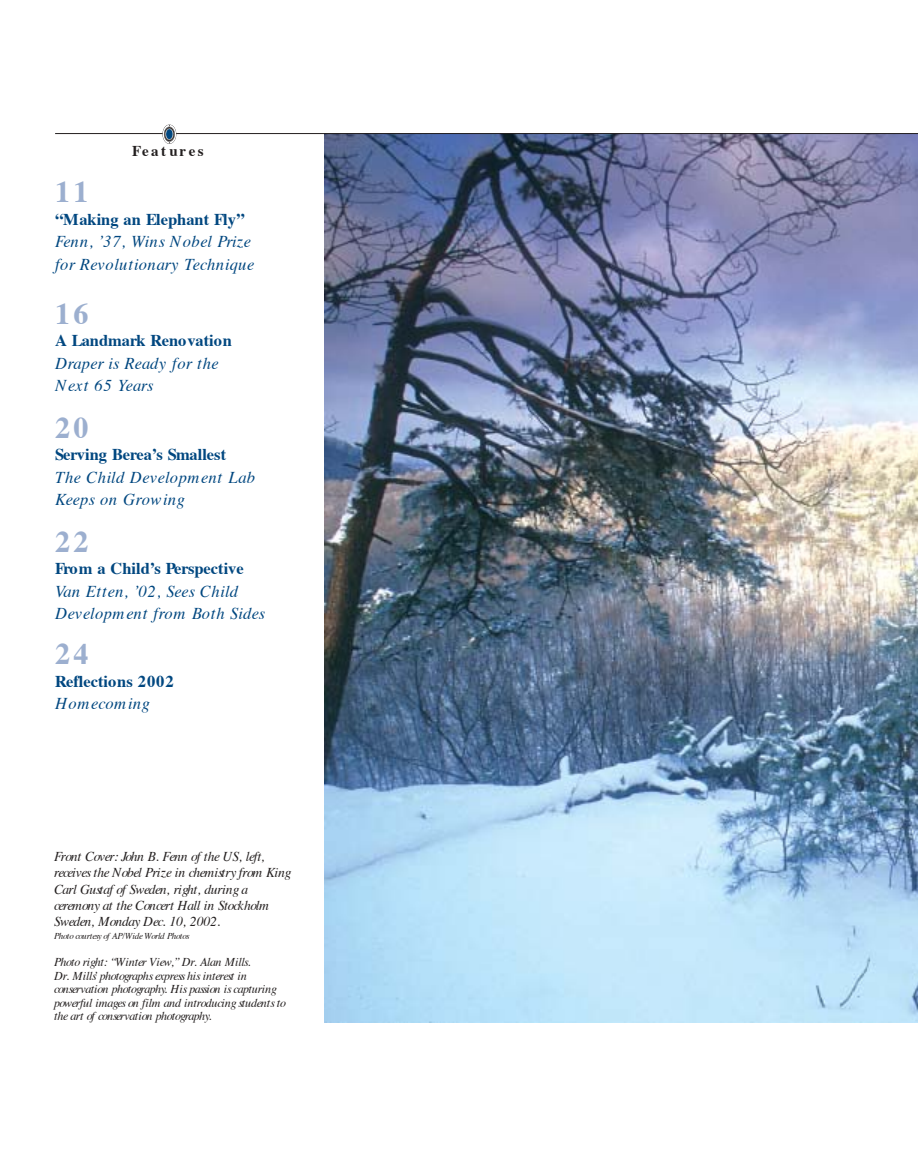
<style>
.page{position:relative;width:918px;height:1175px;background:#fff}
.page>*{position:absolute;margin:0;border:0;box-sizing:border-box;transform-origin:0 0}
.t1{font:700 30px "Times";letter-spacing:.11em;color:#9cafcf}
.t2{font:italic 16.5px/22.5px "Times";letter-spacing:.03em;color:#004780}
.t3{font:700 16.5px "Times";color:#004780}
.t4{font:italic 16.5px/22.5px "Times";letter-spacing:.01em;color:#004780}
.t5{font:700 15px "Times";letter-spacing:.165em;color:#231f1f}
.t6{font:italic 13.5px/16.2px "Times";letter-spacing:-.035em;color:#231f1f}
.t7{font:italic 12px/13.5px "Times";letter-spacing:-.03em;color:#231f1f}
.t8{font:italic 9px "Times";letter-spacing:-.04em;color:#231f1f}
</style>
<div class="page">
<img style="left:324px;top:134px;width:594px;height:888px">
<hr style="left:55px;top:133px;width:863px;height:1px;background:#231f1f">
<svg style="left:163px;top:124px;width:13px;height:20px"></svg>
<div style="left:166px;top:129px;width:7px;height:10px;background:#004780;border-radius:50%"></div>
<p class="t5" style="left:132px;top:145px;width:73px">Features</p>
<h1 class="t1" style="left:55px;top:180px;width:35px">11</h1>
<h2 class="t3" style="left:55px;top:212px;width:191px">“Making an Elephant Fly”</h2>
<h2 class="t2" style="left:55px;top:232px;width:201px">Fenn, ’37, Wins Nobel Prize for Revolutionary Technique</h2>
<h1 class="t1" style="left:55px;top:301px;width:35px">16</h1>
<h2 class="t3" style="left:55px;top:334px;width:179px">A Landmark Renovation</h2>
<h2 class="t4" style="left:55px;top:353px;width:165px">Draper is Ready for the<br>Next 65 Years</h2>
<h1 class="t1" style="left:55px;top:415px;width:35px">20</h1>
<h2 class="t3" style="left:55px;top:448px;width:173px">Serving Berea’s Smallest</h2>
<h2 class="t2" style="left:55px;top:467px;width:201px">The Child Development Lab<br>Keeps on Growing</h2>
<h1 class="t1" style="left:55px;top:529px;width:35px">22</h1>
<h2 class="t3" style="left:55px;top:562px;width:190px">From a Child’s Perspective</h2>
<h2 class="t2" style="left:55px;top:581px;width:212px">Van Etten, ’02, Sees Child<br>Development from Both Sides</h2>
<h1 class="t1" style="left:55px;top:642px;width:35px">24</h1>
<h2 class="t3" style="left:55px;top:674px;width:120px">Reflections 2002</h2>
<h2 class="t2" style="left:55px;top:694px;width:97px">Homecoming</h2>
<p class="t6" style="left:54px;top:849px;width:239px">Front Cover: John B. Fenn of the US, left, receives the Nobel Prize in chemistry from King Carl Gustaf of Sweden, right, during a ceremony at the Concert Hall in Stockholm Sweden, Monday Dec. 10, 2002.</p>
<p class="t8" style="left:54px;top:932px;width:137px">Photo courtesy of AP/Wide World Photos</p>
<p class="t7" style="left:54px;top:956px;width:234px">Photo right: “Winter View,” Dr. Alan Mills.<br>Dr. Mills’ photographs express his interest in conservation photography. His passion is capturing powerful images on film and introducing students to the art of conservation photography.</p>
</div>
